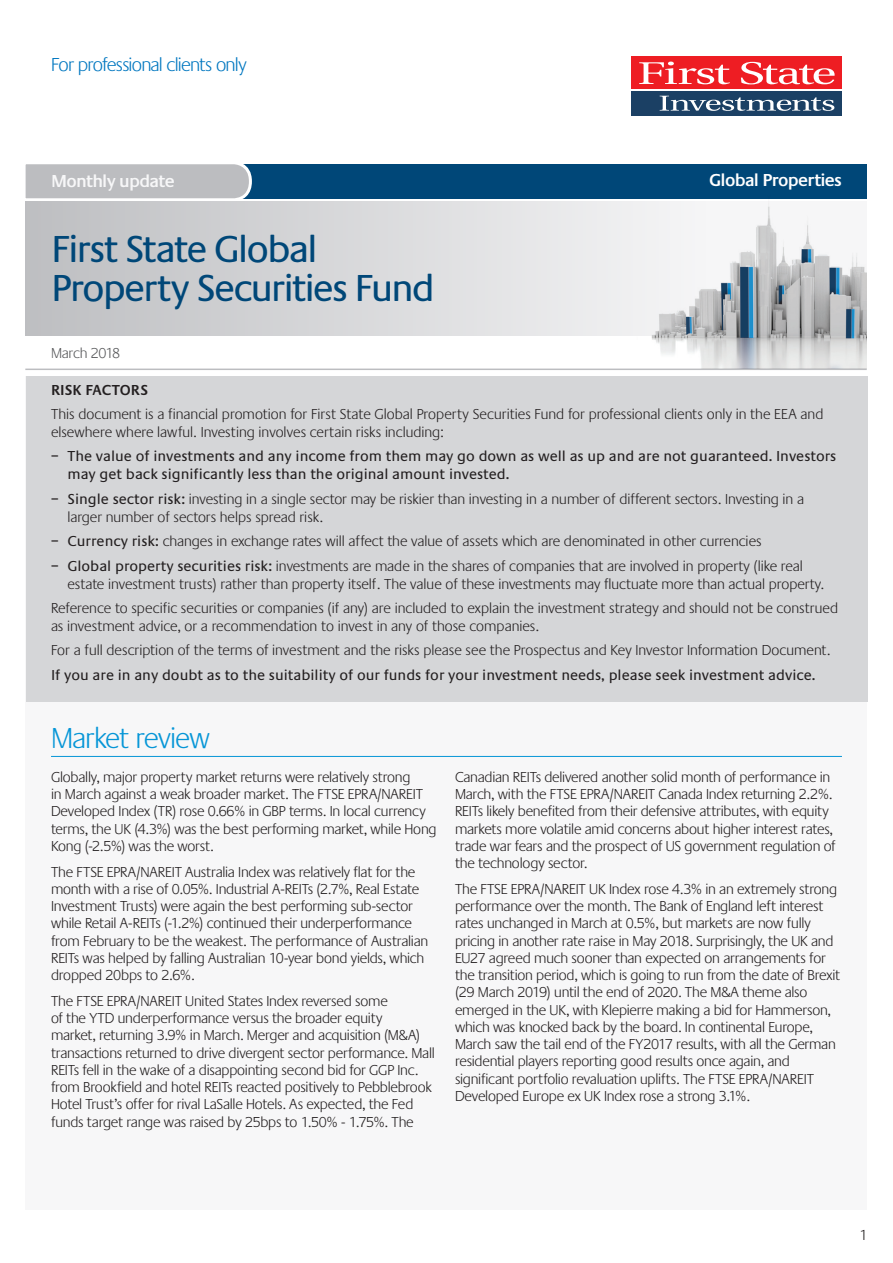
<style>
.page{position:relative;width:893px;height:1263px;background:#fff}
.page>*{position:absolute;margin:0;border:0;box-sizing:border-box;transform-origin:0 0}
.t1{font:39px/39px "Praxis EF";letter-spacing:-.05em;color:#004778}
.t2{font:300 30px "Praxis EF";letter-spacing:-.03em;color:#0696d7}
.t3{font:300 19.5px "Praxis EF";letter-spacing:-.04em;color:#0077c0}
.t4{font:600 18px "Praxis EF";letter-spacing:-.035em;color:#fff}
.t5{font:600 18px "Praxis EF";letter-spacing:-.04em;color:#f7f7f8}
.t6{font:300 15px/17.2px "Praxis EF";letter-spacing:-.01em;color:#231f20}
.t7{font:15px/18px "Praxis EF";color:#231f20}
.t8{font:600 15px "Praxis EF";letter-spacing:.005em;color:#231f20}
.t9{font:300 15px "Praxis EF";letter-spacing:-.02em;color:#57585a}
.s1{font-weight:400}
</style>
<div class="page">
<div style="left:26px;top:376px;width:841px;height:834px;background:#f7f7f8"></div>
<div style="left:632px;top:56px;width:210px;height:33px;background:#ee1d23"></div>
<svg style="left:639px;top:62px;width:91px;height:22px"></svg>
<svg style="left:741px;top:62px;width:94px;height:22px"></svg>
<div style="left:632px;top:91px;width:210px;height:24px;background:#1b4064"></div>
<svg style="left:660px;top:96px;width:174px;height:15px"></svg>
<div style="left:26px;top:164px;width:841px;height:34px;background:#004778"></div>
<svg style="left:25px;top:164px;width:228px;height:39px;background:#c0c2c5"></svg>
<hr style="left:25px;top:369px;width:842px;height:1px;background:#bcbdc0">
<img style="left:606px;top:198px;width:261px;height:171px">
<svg style="left:26px;top:201px;width:841px;height:135px"></svg>
<hr style="left:51px;top:756px;width:791px;height:1px;background:#0696d7">
<div style="left:26px;top:376px;width:841px;height:326px;background:#d5d6d8"></div>
<h3 class="t3" style="left:51px;top:54px;width:197px">For professional clients only</h3>
<p class="t5" style="left:51px;top:171px;width:125px">Monthly update</p>
<p class="t4" style="left:709px;top:170px;width:134px">Global Properties</p>
<h1 class="t1" style="left:51px;top:231px;width:386px">First State Global<br>Property Securities Fund</h1>
<p class="t9" style="left:51px;top:345px;width:71px">March 2018</p>
<p class="t8" style="left:51px;top:381px;width:99px">RISK FACTORS</p>
<p class="t6" style="left:51px;top:405px;width:774px;line-height:18px">This document is a financial promotion for First State Global Property Securities Fund for professional clients only in the EEA and elsewhere where lawful. Investing involves certain risks including:</p>
<p class="t7" style="left:68px;top:448px;width:770px;text-indent:-16px">– The value of investments and any income from them may go down as well as up and are not guaranteed. Investors may get back significantly less than the original amount invested.</p>
<p class="t6" style="left:68px;top:490px;width:738px;line-height:18px;text-indent:-16px"><span class="s1">– Single sector risk:</span> investing in a single sector may be riskier than investing in a number of different sectors. Investing in a larger number of sectors helps spread risk.</p>
<p class="t6" style="left:51px;top:533px;width:712px"><span class="s1">– Currency risk:</span> changes in exchange rates will affect the value of assets which are denominated in other currencies</p>
<p class="t6" style="left:68px;top:557px;width:758px;line-height:18px;text-indent:-16px"><span class="s1">– Global property securities risk:</span> investments are made in the shares of companies that are involved in property (like real estate investment trusts) rather than property itself. The value of these investments may fluctuate more than actual property.</p>
<p class="t6" style="left:51px;top:599px;width:789px;line-height:18px">Reference to specific securities or companies (if any) are included to explain the investment strategy and should not be construed as investment advice, or a recommendation to invest in any of those companies.</p>
<p class="t6" style="left:51px;top:642px;width:781px">For a full description of the terms of investment and the risks please see the Prospectus and Key Investor Information Document.</p>
<p class="t7" style="left:51px;top:666px;width:766px">If you are in any doubt as to the suitability of our funds for your investment needs, please seek investment advice.</p>
<h2 class="t2" style="left:51px;top:722px;width:160px">Market review</h2>
<p class="t6" style="left:51px;top:769px;width:387px">Globally, major property market returns were relatively strong<br>in March against a weak broader market. The FTSE EPRA/NAREIT Developed Index (TR) rose 0.66% in GBP terms. In local currency terms, the UK (4.3%) was the best performing market, while Hong Kong (-2.5%) was the worst.</p>
<p class="t6" style="left:51px;top:863px;width:379px">The FTSE EPRA/NAREIT Australia Index was relatively flat for the month with a rise of 0.05%. Industrial A-REITs (2.7%, Real Estate Investment Trusts) were again the best performing sub-sector while Retail A-REITs (-1.2%) continued their underperformance from February to be the weakest. The performance of Australian REITs was helped by falling Australian 10-year bond yields, which dropped 20bps to 2.6%.</p>
<p class="t6" style="left:51px;top:993px;width:385px">The FTSE EPRA/NAREIT United States Index reversed some<br>of the YTD underperformance versus the broader equity<br>market, returning 3.9% in March. Merger and acquisition (M&amp;A) transactions returned to drive divergent sector performance. Mall REITs fell in the wake of a disappointing second bid for GGP Inc. from Brookfield and hotel REITs reacted positively to Pebblebrook Hotel Trust’s offer for rival LaSalle Hotels. As expected, the Fed funds target range was raised by 25bps to 1.50% - 1.75%. The</p>
<p class="t6" style="left:455px;top:769px;width:382px">Canadian REITs delivered another solid month of performance in March, with the FTSE EPRA/NAREIT Canada Index returning 2.2%.<br>REITs likely benefited from their defensive attributes, with equity markets more volatile amid concerns about higher interest rates, trade war fears and the prospect of US government regulation of the technology sector.</p>
<p class="t6" style="left:455px;top:881px;width:387px">The FTSE EPRA/NAREIT UK Index rose 4.3% in an extremely strong performance over the month. The Bank of England left interest rates unchanged in March at 0.5%, but markets are now fully pricing in another rate raise in May 2018. Surprisingly, the UK and EU27 agreed much sooner than expected on arrangements for the transition period, which is going to run from the date of Brexit (29 March 2019) until the end of 2020. The M&amp;A theme also emerged in the UK, with Klepierre making a bid for Hammerson, which was knocked back by the board. In continental Europe, March saw the tail end of the FY2017 results, with all the German residential players reporting good results once again, and significant portfolio revaluation uplifts. The FTSE EPRA/NAREIT Developed Europe ex UK Index rose a strong 3.1%.</p>
<p class="t6" style="left:859px;top:1226px;width:10px">1</p>
</div>
